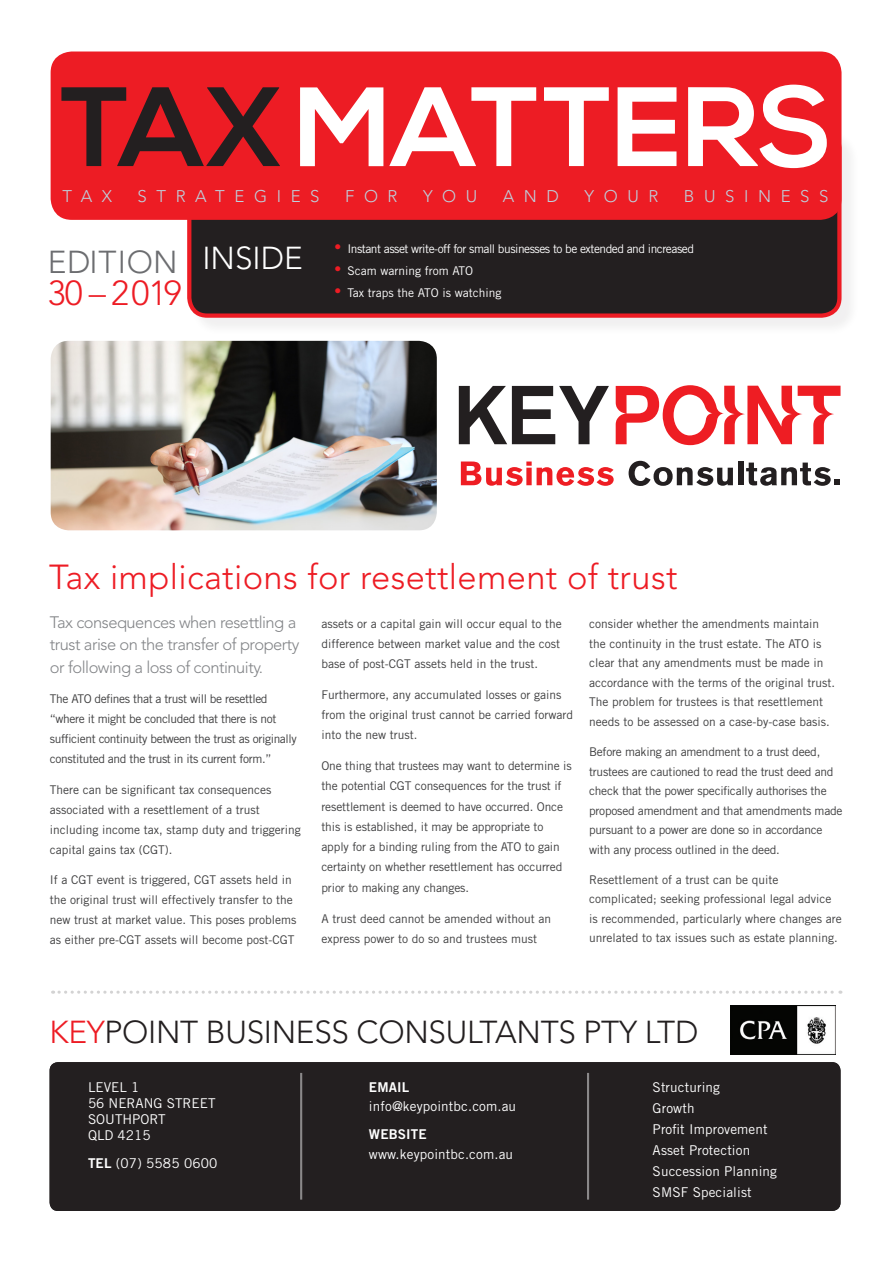
<style>
.page{position:relative;width:893px;height:1263px;background:#fff}
.page>*{position:absolute;margin:0;border:0;box-sizing:border-box;transform-origin:0 0}
.Title_-_Article{font:700 112.5px "Nexa";color:#fff}
.Body_Text{font:300 34.5px "Avenir LT Std";letter-spacing:.01em;color:#ed1c24}
.Title_-_Article-2{font:300 34.5px "Avenir LT Std";letter-spacing:-.02em;color:#ed1c24}
.t1{font:300 31.5px "Avenir LT Std";letter-spacing:-.01em;color:#231f20}
.Title_-_Article-3{font:300 31.5px "Avenir LT Std";letter-spacing:.02em;color:#6c6d70}
.Title_-_Article-4{font:300 31.5px "Avenir LT Std";color:#fff}
.t2{font:300 16.8px "Avenir LT Std";letter-spacing:.57em;color:#bdd1dd}
.t3{font:300 16.5px/22.5px "Avenir LT Std";letter-spacing:-.03em;color:#828487}
.t4{font:13.5px/16.2px "Trade Gothic LT Std";letter-spacing:.01em;color:#fff}
.Body_Text-2{font:12px/20.2px "Trade Gothic LT Std";color:#3e3e3f}
.Body_Text-3{font:12px/19.5px "Trade Gothic LT Std";letter-spacing:-.02em;color:#3e3e3f}
.Body_Text-4{font:12px/20px "Trade Gothic LT Std";letter-spacing:-.03em;color:#3e3e3f}
.t5{font:12px "Trade Gothic LT Std";letter-spacing:-.04em;color:#fff}
.t6{font:12px "Trade Gothic LT Std";color:#fff}
.s1{color:#231f20}
.s2{font-family:"Trade Gothic LT Std";font-weight:400}
.s3{font-family:"Myriad Pro";font-size:24px;color:#ed1c24}
.s4{color:#ed1c24}
.s5{font-family:"Trade Gothic LT Std Bd 2"}
</style>
<div class="page">
<div style="left:190px;top:131px;width:670px;height:205px;background:#f5f5f5"></div>
<div style="left:189px;top:130px;width:650px;height:186px;background:#231f20;border-radius:18px"></div>
<div style="left:187px;top:128px;width:654px;height:190px;border:4px solid #ed1c24;border-radius:18px"></div>
<div style="left:51px;top:52px;width:790px;height:168px;background:#ed1c24;border-radius:21px"></div>
<img style="left:51px;top:341px;width:386px;height:189px">
<svg style="left:53px;top:990px;width:788px;height:4px"></svg>
<div style="left:50px;top:1062px;width:790px;height:149px;background:#231f20;border-radius:9px"></div>
<img style="left:731px;top:1005px;width:105px;height:49px">
<hr style="left:300px;top:1073px;width:2px;height:126px;background:#f2f3f4">
<hr style="left:587px;top:1073px;width:2px;height:126px;background:#f2f3f4">
<svg style="left:459px;top:386px;width:150px;height:58px"></svg>
<svg style="left:616px;top:385px;width:224px;height:60px"></svg>
<svg style="left:461px;top:461px;width:153px;height:25px"></svg>
<svg style="left:629px;top:461px;width:104px;height:25px"></svg>
<div style="left:738px;top:461px;width:5px;height:24px;background:#231f20"></div>
<svg style="left:746px;top:463px;width:94px;height:23px"></svg>
<p class="Title_-_Article" style="left:61px;top:62px;width:774px"><span class="s1">TAX</span>MATTERS</p>
<p class="t2" style="left:63px;top:187px;width:51px">TAX</p>
<p class="t2" style="left:138px;top:187px;width:184px">STRATEGIES</p>
<p class="t2" style="left:345px;top:187px;width:54px">FOR</p>
<p class="t2" style="left:423px;top:187px;width:56px">YOU</p>
<p class="t2" style="left:503px;top:187px;width:58px">AND</p>
<p class="t2" style="left:584px;top:187px;width:75px">YOUR</p>
<p class="t2" style="left:684px;top:187px;width:146px">BUSINESS</p>
<p class="Title_-_Article-3" style="left:48px;top:244px;width:132px">EDITION</p>
<p class="Title_-_Article-4" style="left:202px;top:239px;width:102px">INSIDE</p>
<p class="Title_-_Article-2" style="left:48px;top:272px;width:136px">30 <span class="s2">–</span> 2019</p>
<p class="t5" style="left:335px;top:242px;width:361px"><span class="s3">•</span> Instant asset write-off for small businesses to be extended and increased</p>
<p class="t6" style="left:335px;top:264px;width:140px"><span class="s3">•</span> Scam warning from ATO</p>
<p class="t6" style="left:335px;top:286px;width:168px"><span class="s3">•</span> Tax traps the ATO is watching</p>
<p class="Body_Text" style="left:49px;top:557px;width:630px">Tax implications for resettlement of trust</p>
<p class="t3" style="left:50px;top:611px;width:251px">Tax consequences when resettling a trust arise on the transfer of property or following a loss of continuity.</p>
<p class="Body_Text-4" style="left:50px;top:689px;width:248px">The ATO defines that a trust will be resettled “where it might be concluded that there is not sufficient continuity between the trust as originally constituted and the trust in its current form.”</p>
<p class="Body_Text-2" style="left:50px;top:779px;width:252px">There can be significant tax consequences associated with a resettlement of a trust including income tax, stamp duty and triggering capital gains tax (CGT).</p>
<p class="Body_Text-2" style="left:50px;top:870px;width:248px">If a CGT event is triggered, CGT assets held in the original trust will effectively transfer to the new trust at market value. This poses problems as either pre-CGT assets will become post-CGT</p>
<p class="Body_Text-2" style="left:321px;top:613px;width:242px">assets or a capital gain will occur equal to the difference between market value and the cost base of post-CGT assets held in the trust.</p>
<p class="Body_Text-2" style="left:321px;top:684px;width:253px">Furthermore, any accumulated losses or gains from the original trust cannot be carried forward into the new trust.</p>
<p class="Body_Text-2" style="left:321px;top:756px;width:252px">One thing that trustees may want to determine is the potential CGT consequences for the trust if resettlement is deemed to have occurred. Once this is established, it may be appropriate to apply for a binding ruling from the ATO to gain certainty on whether resettlement has occurred prior to making any changes.</p>
<p class="Body_Text-2" style="left:321px;top:908px;width:231px">A trust deed cannot be amended without an express power to do so and trustees must</p>
<p class="Body_Text-2" style="left:589px;top:614px;width:247px;line-height:19.5px">consider whether the amendments maintain the continuity in the trust estate. The ATO is clear that any amendments must be made in accordance with the terms of the original trust.<br>The problem for trustees is that resettlement needs to be assessed on a case-by-case basis.</p>
<p class="Body_Text-3" style="left:589px;top:742px;width:255px">Before making an amendment to a trust deed, trustees are cautioned to read the trust deed and check that the power specifically authorises the proposed amendment and that amendments made pursuant to a power are done so in accordance with any process outlined in the deed.</p>
<p class="Body_Text-2" style="left:589px;top:869px;width:254px;line-height:19.5px">Resettlement of a trust can be quite complicated; seeking professional legal advice is recommended, particularly where changes are unrelated to tax issues such as estate planning.</p>
<p class="t1" style="left:49px;top:1013px;width:650px"><span class="s4">KEY</span>POINT BUSINESS CONSULTANTS PTY LTD</p>
<p class="t4" style="left:88px;top:1078px;width:129px">LEVEL 1<br>56 NERANG STREET<br>SOUTHPORT<br>QLD 4215</p>
<p class="t4" style="left:88px;top:1155px;width:131px"><span class="s5">TEL</span> (07) 5585 0600</p>
<p class="t4" style="left:653px;top:1078px;width:69px">Structuring</p>
<p class="t4" style="left:653px;top:1099px;width:43px">Growth</p>
<p class="t4" style="left:653px;top:1120px;width:117px">Profit Improvement</p>
<p class="t4" style="left:653px;top:1141px;width:99px">Asset Protection</p>
<p class="t4" style="left:653px;top:1162px;width:126px">Succession Planning</p>
<p class="t4" style="left:653px;top:1183px;width:101px">SMSF Specialist</p>
<p class="t4" style="left:369px;top:1077px;width:149px;line-height:19.5px"><span class="s5">EMAIL </span>info@keypointbc.com.au</p>
<p class="t4" style="left:369px;top:1124px;width:146px;line-height:19.5px"><span class="s5">WEBSITE </span>www.keypointbc.com.au</p>
</div>
